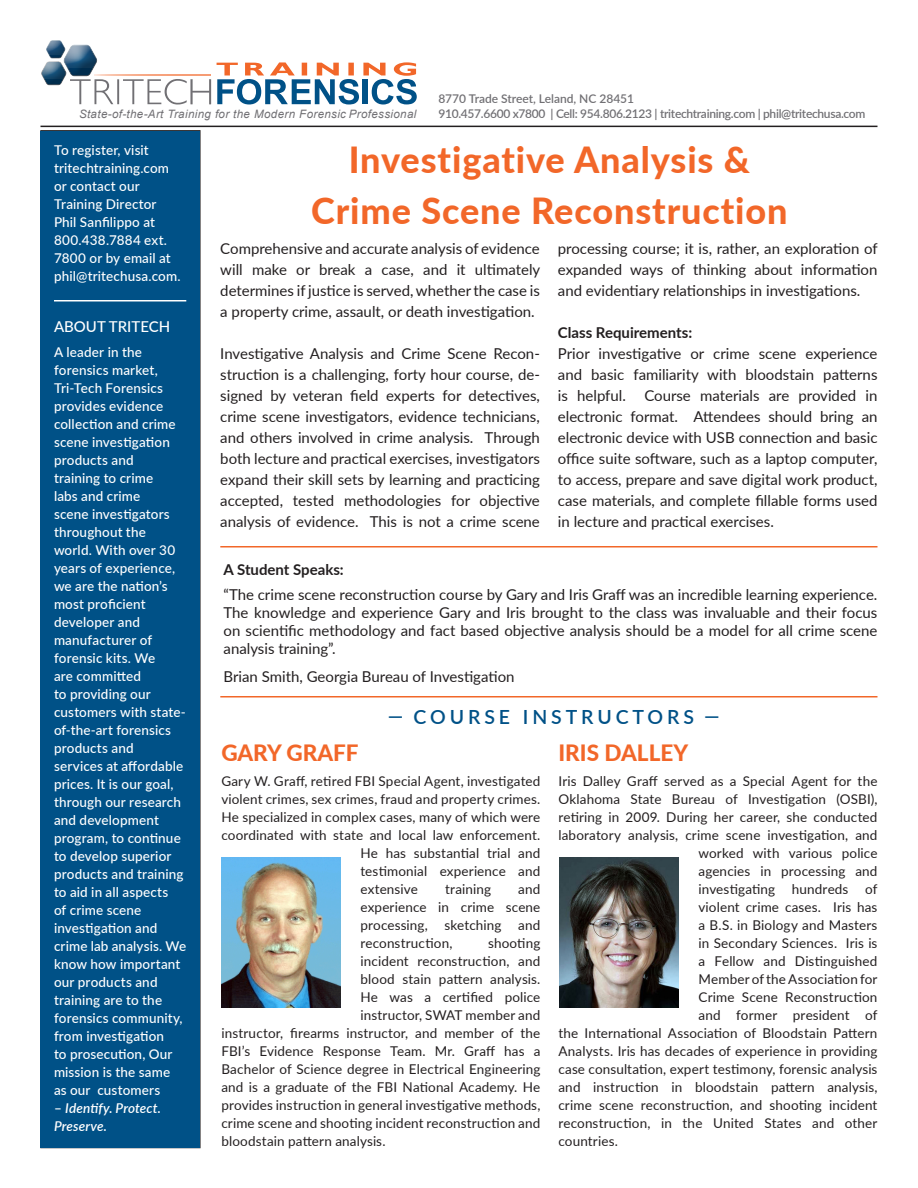
<style>
.page{position:relative;width:918px;height:1188px;background:#fff}
.page>*{position:absolute;margin:0;border:0;box-sizing:border-box;transform-origin:0 0}
.Head{font:800 36px "Lato";letter-spacing:.025em;color:#f26729}
.Instructor_Heading{font:800 22.5px "Lato";color:#f26729}
.t1{font:600 19.5px "Lato";letter-spacing:.2em;color:#005187}
.t2{font:15px/21px "Lato";color:#231f20;text-align:justify}
.t3{font:700 15px "Lato";color:#231f20}
.t4{font:500 15px "Lato";color:#fff}
.Instructor_Heading-2{font:13.5px/18px "Lato";letter-spacing:.01em;color:#231f20;text-align:justify}
.Paragraph_Text{font:500 13.5px/18px "Lato";letter-spacing:.01em;color:#fff}
.Paragraph_Text-2{font:italic 600 13.5px/18px "Lato";letter-spacing:.01em;color:#fff}
.t5{font:600 12px "Lato";letter-spacing:-.025em;color:#717074}
.t6{font:600 12px "Lato";color:#717074}
.t7{font:italic 11.55px "Arial";letter-spacing:.03em;color:#717074}
.s1{font-weight:500;font-style:normal}
</style>
<div class="page">
<div style="left:40px;top:131px;width:160px;height:1017px;background:#005187"></div>
<svg style="left:46px;top:41px;width:165px;height:64px"></svg>
<svg style="left:46px;top:61px;width:20px;height:1px"></svg>
<svg style="left:41px;top:62px;width:25px;height:23px"></svg>
<hr style="left:94px;top:74px;width:117px;height:2px;background:#f26729">
<svg style="left:217px;top:62px;width:200px;height:43px"></svg>
<hr style="left:40px;top:126px;width:838px;height:1px;background:#231f20">
<hr style="left:54px;top:300px;width:132px;height:2px;background:#fff">
<img style="left:221px;top:858px;width:119px;height:149px">
<img style="left:559px;top:858px;width:119px;height:149px">
<hr style="left:220px;top:546px;width:658px;height:2px;background:#f26729">
<hr style="left:220px;top:696px;width:658px;height:2px;background:#f26729">
<p class="t6" style="left:438px;top:90px;width:197px">8770 Trade Street, Leland, NC 28451</p>
<p class="t5" style="left:438px;top:105px;width:429px">910.457.6600 x7800 | Cell: 954.806.2123 | tritechtraining.com | phil@tritechusa.com</p>
<p class="Head" style="left:349px;top:133px;width:403px">Investigative Analysis &amp;</p>
<p class="Head" style="left:311px;top:184px;width:478px">Crime Scene Reconstruction</p>
<p class="t7" style="left:79px;top:107px;width:339px">State-of-the-Art Training for the Modern Forensic Professional</p>
<p class="Paragraph_Text" style="left:54px;top:141px;width:128px">To register, visit tritechtraining.com or contact our<br>Training Director<br>Phil Sanfilippo at<br>800.438.7884 ext.<br>7800 or by email at phil@tritechusa.com.</p>
<p class="t4" style="left:54px;top:316px;width:118px">ABOUT TRITECH</p>
<p class="Paragraph_Text" style="left:54px;top:342px;width:134px">A leader in the forensics market,<br>Tri-Tech Forensics provides evidence collection and crime scene investigation products and<br>training to crime<br>labs and crime<br>scene investigators throughout the world. With over 30 years of experience, we are the nation’s most proficient developer and manufacturer of forensic kits. We<br>are committed<br>to providing our customers with state&shy;of-the-art forensics products and<br>services at affordable prices. It is our goal, through our research and development program, to continue to develop superior products and training to aid in all aspects<br>of crime scene investigation and crime lab analysis. We know how important our products and training are to the forensics community, from investigation<br>to prosecution, Our mission is the same<br>as our customers</p>
<p class="Paragraph_Text-2" style="left:54px;top:1098px;width:109px"><span class="s1">–</span> Identify. Protect.<br>Preserve.</p>
<p class="t2" style="left:220px;top:237px;width:321px">Comprehensive and accurate analysis of evidence will make or break a case, and it ultimately determines if justice is served, whether the case is a property crime, assault, or death investigation.</p>
<p class="t2" style="left:220px;top:342px;width:321px">Investigative Analysis and Crime Scene Recon&shy;struction is a challenging, forty hour course, de&shy;signed by veteran field experts for detectives, crime scene investigators, evidence technicians, and others involved in crime analysis. Through both lecture and practical exercises, investigators expand their skill sets by learning and practicing accepted, tested methodologies for objective analysis of evidence. This is not a crime scene</p>
<p class="t2" style="left:558px;top:237px;width:321px">processing course; it is, rather, an exploration of expanded ways of thinking about information and evidentiary relationships in investigations.</p>
<p class="t3" style="left:558px;top:321px;width:136px">Class Requirements:</p>
<p class="t2" style="left:558px;top:342px;width:321px">Prior investigative or crime scene experience and basic familiarity with bloodstain patterns is helpful. Course materials are provided in electronic format. Attendees should bring an electronic device with USB connection and basic office suite software, such as a laptop computer, to access, prepare and save digital work product, case materials, and complete fillable forms used in lecture and practical exercises.</p>
<p class="t3" style="left:224px;top:558px;width:122px">A Student Speaks:</p>
<p class="t2" style="left:224px;top:584px;width:655px;line-height:18px">“The crime scene reconstruction course by Gary and Iris Graff was an incredible learning experience.<br>The knowledge and experience Gary and Iris brought to the class was invaluable and their focus on scientific methodology and fact based objective analysis should be a model for all crime scene analysis training”.</p>
<p class="t2" style="left:224px;top:665px;width:292px">Brian Smith, Georgia Bureau of Investigation</p>
<p class="t1" style="left:388px;top:703px;width:333px">— COURSE INSTRUCTORS —</p>
<p class="Instructor_Heading" style="left:221px;top:736px;width:139px">GARY GRAFF</p>
<p class="Instructor_Heading-2" style="left:221px;top:772px;width:321px">Gary W. Graff, retired FBI Special Agent, investigated</p>
<p class="Instructor_Heading-2" style="left:221px;top:790px;width:321px">violent crimes, sex crimes, fraud and property crimes.</p>
<p class="Instructor_Heading-2" style="left:221px;top:808px;width:321px">He specialized in complex cases, many of which were</p>
<p class="Instructor_Heading-2" style="left:221px;top:826px;width:321px">coordinated with state and local law enforcement.</p>
<p class="Instructor_Heading-2" style="left:360px;top:844px;width:181px">He has substantial trial and</p>
<p class="Instructor_Heading-2" style="left:360px;top:862px;width:181px">testimonial experience and</p>
<p class="Instructor_Heading-2" style="left:360px;top:880px;width:59px">extensive</p>
<p class="Instructor_Heading-2" style="left:445px;top:880px;width:48px">training</p>
<p class="Instructor_Heading" style="left:558px;top:736px;width:131px">IRIS DALLEY</p>
<p class="Instructor_Heading-2" style="left:558px;top:772px;width:321px">Iris Dalley Graff served as a Special Agent for the</p>
<p class="Instructor_Heading-2" style="left:558px;top:790px;width:321px">Oklahoma State Bureau of Investigation (OSBI),</p>
<p class="Instructor_Heading-2" style="left:558px;top:808px;width:321px">retiring in 2009. During her career, she conducted</p>
<p class="Instructor_Heading-2" style="left:558px;top:826px;width:321px">laboratory analysis, crime scene investigation, and</p>
<p class="Instructor_Heading-2" style="left:699px;top:844px;width:180px">worked with various police</p>
<p class="Instructor_Heading-2" style="left:699px;top:862px;width:180px">agencies in processing and</p>
<p class="Instructor_Heading-2" style="left:699px;top:880px;width:180px">investigating hundreds of</p>
<p class="Instructor_Heading-2" style="left:699px;top:898px;width:180px">violent crime cases. Iris has</p>
<p class="Instructor_Heading-2" style="left:699px;top:916px;width:180px">a B.S. in Biology and Masters</p>
<p class="Instructor_Heading-2" style="left:699px;top:934px;width:180px">in Secondary Sciences. Iris is</p>
<p class="Instructor_Heading-2" style="left:699px;top:952px;width:180px">a Fellow and Distinguished</p>
<p class="Instructor_Heading-2" style="left:699px;top:970px;width:180px">Member of the Association for</p>
<p class="Instructor_Heading-2" style="left:699px;top:988px;width:180px">Crime Scene Reconstruction</p>
<p class="Instructor_Heading-2" style="left:699px;top:1006px;width:180px">and former president of</p>
<p class="Instructor_Heading-2" style="left:558px;top:1024px;width:321px">the International Association of Bloodstain Pattern</p>
<p class="Instructor_Heading-2" style="left:558px;top:1042px;width:321px">Analysts. Iris has decades of experience in providing</p>
<p class="Instructor_Heading-2" style="left:558px;top:1060px;width:321px">case consultation, expert testimony, forensic analysis</p>
<p class="Instructor_Heading-2" style="left:558px;top:1078px;width:321px">and instruction in bloodstain pattern analysis,</p>
<p class="Instructor_Heading-2" style="left:558px;top:1096px;width:321px">crime scene reconstruction, and shooting incident</p>
<p class="Instructor_Heading-2" style="left:558px;top:1114px;width:321px">reconstruction, in the United States and other</p>
<p class="Instructor_Heading-2" style="left:558px;top:1132px;width:61px">countries.</p>
<p class="Instructor_Heading-2" style="left:360px;top:880px;width:182px;text-indent:158px">and experience in crime scene processing, sketching and reconstruction,</p>
<p class="Instructor_Heading-2" style="left:488px;top:934px;width:54px">shooting</p>
<p class="Instructor_Heading-2" style="left:360px;top:952px;width:181px">incident reconstruction, and</p>
<p class="Instructor_Heading-2" style="left:360px;top:970px;width:181px">blood stain pattern analysis.</p>
<p class="Instructor_Heading-2" style="left:360px;top:988px;width:181px">He was a certified police</p>
<p class="Instructor_Heading-2" style="left:360px;top:1006px;width:181px">instructor, SWAT member and</p>
<p class="Instructor_Heading-2" style="left:221px;top:1024px;width:321px">instructor, firearms instructor, and member of the</p>
<p class="Instructor_Heading-2" style="left:221px;top:1042px;width:321px">FBI’s Evidence Response Team. Mr. Graff has a</p>
<p class="Instructor_Heading-2" style="left:221px;top:1060px;width:321px">Bachelor of Science degree in Electrical Engineering</p>
<p class="Instructor_Heading-2" style="left:221px;top:1078px;width:321px">and is a graduate of the FBI National Academy. He</p>
<p class="Instructor_Heading-2" style="left:221px;top:1096px;width:321px">provides instruction in general investigative methods,</p>
<p class="Instructor_Heading-2" style="left:221px;top:1114px;width:321px">crime scene and shooting incident reconstruction and</p>
<p class="Instructor_Heading-2" style="left:221px;top:1132px;width:166px">bloodstain pattern analysis.</p>
</div>
